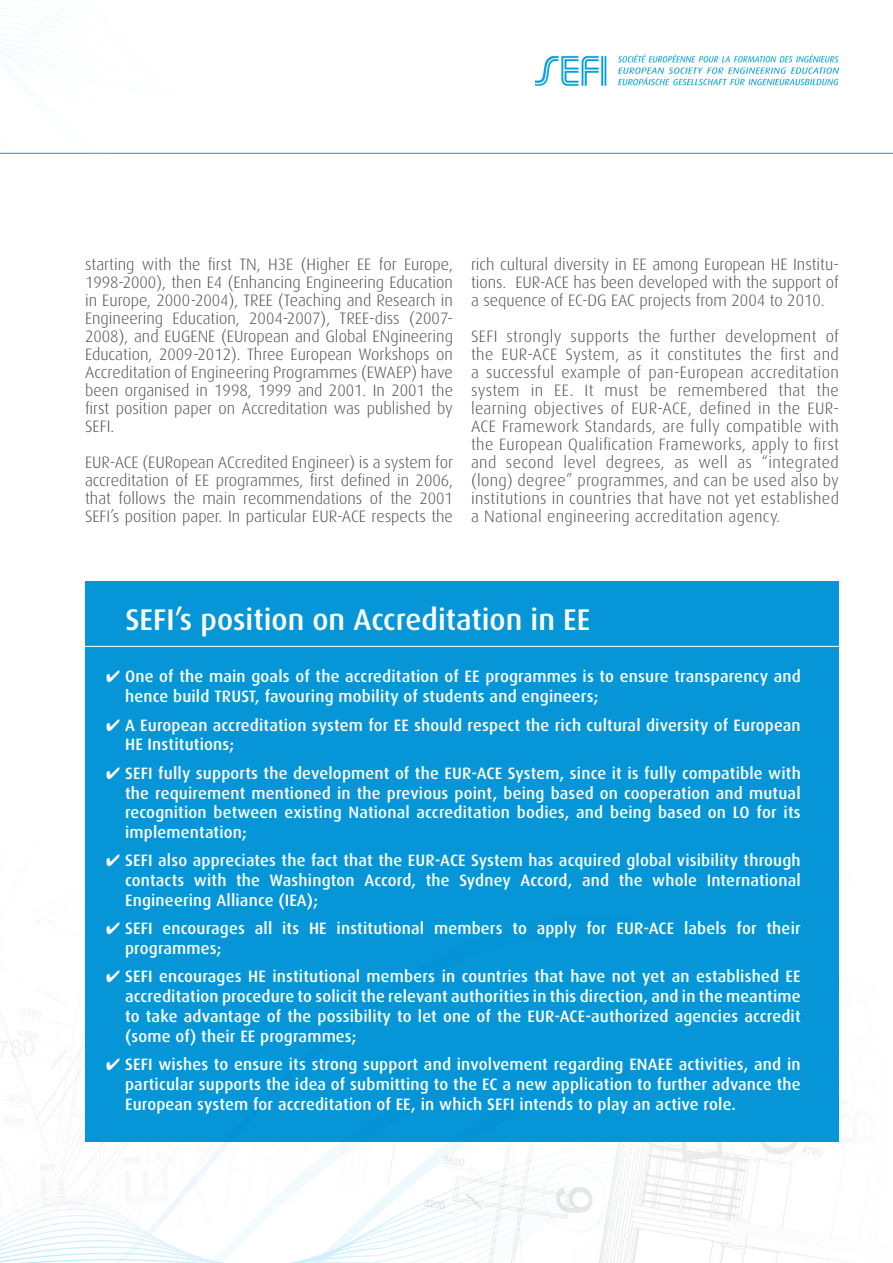
<style>
.page{position:relative;width:893px;height:1263px;background:#fff}
.page>*{position:absolute;margin:0;border:0;box-sizing:border-box;transform-origin:0 0}
.t1{font:500 30px "Dax";color:#fff}
.body{font:500 16.5px/19.8px "Dax";letter-spacing:.01em;color:#fff;text-align:justify}
.body-2{font:300 16.5px/18px "Dax";color:#4b4c4d;text-align:justify}
</style>
<div class="page">
<div style="left:85px;top:581px;width:754px;height:561px;background:#0696d7"></div>
<svg style="left:0;top:1058px;width:833px;height:205px"></svg>
<img style="left:536px;top:54px;width:303px;height:31px">
<hr style="left:0;top:153px;width:893px;height:1px;background:#199bd8">
<hr style="left:85px;top:646px;width:754px;height:1px;background:#fff">
<p class="body-2" style="left:85px;top:255px;width:369px">starting with the first TN, H3E (Higher EE for Europe, 1998-2000), then E4 (Enhancing Engineering Education in Europe, 2000-2004), TREE (Teaching and Research in Engineering Education, 2004-2007), TREE-diss (2007- 2008), and EUGENE (EUropean and Global ENgineering Education, 2009-2012). Three European Workshops on Accreditation of Engineering Programmes (EWAEP) have been organised in 1998, 1999 and 2001. In 2001 the first position paper on Accreditation was published by SEFI.</p>
<p class="body-2" style="left:85px;top:453px;width:369px">EUR-ACE (EURopean ACcredited Engineer) is a system for accreditation of EE programmes, first defined in 2006, that follows the main recommendations of the 2001<br>SEFI’s position paper. In particular EUR-ACE respects the</p>
<p class="body-2" style="left:471px;top:255px;width:369px">rich cultural diversity in EE among European HE Institu&shy;tions. EUR-ACE has been developed with the support of a sequence of EC-DG EAC projects from 2004 to 2010.</p>
<p class="body-2" style="left:471px;top:327px;width:369px">SEFI strongly supports the further development of the EUR-ACE System, as it constitutes the first and a successful example of pan-European accreditation system in EE. It must be remembered that the learning objectives of EUR-ACE, defined in the EUR-ACE Framework Standards, are fully compatible with the European Qualification Frameworks, apply to first and second level degrees, as well as “integrated (long) degree” programmes, and can be used also by institutions in countries that have not yet established a National engineering accreditation agency.</p>
<p class="t1" style="left:125px;top:603px;width:466px">SEFI’s position on Accreditation in EE</p>
<p class="body" style="left:125px;top:667px;width:677px;text-indent:-19px">✔ One of the main goals of the accreditation of EE programmes is to ensure transparency and hence build TRUST, favouring mobility of students and engineers;</p>
<p class="body" style="left:125px;top:715px;width:677px;text-indent:-19px">✔ A European accreditation system for EE should respect the rich cultural diversity of European<br>HE Institutions;</p>
<p class="body" style="left:125px;top:763px;width:677px;text-indent:-19px">✔ SEFI fully supports the development of the EUR-ACE System, since it is fully compatible with the requirement mentioned in the previous point, being based on cooperation and mutual recognition between existing National accreditation bodies, and being based on LO for its implementation;</p>
<p class="body" style="left:125px;top:851px;width:677px;text-indent:-19px">✔ SEFI also appreciates the fact that the EUR-ACE System has acquired global visibility through contacts with the Washington Accord, the Sydney Accord, and the whole International Engineering Alliance (IEA);</p>
<p class="body" style="left:125px;top:919px;width:677px;text-indent:-19px">✔ SEFI encourages all its HE institutional members to apply for EUR-ACE labels for their programmes;</p>
<p class="body" style="left:125px;top:967px;width:677px;text-indent:-19px">✔ SEFI encourages HE institutional members in countries that have not yet an established EE accreditation procedure to solicit the relevant authorities in this direction, and in the meantime to take advantage of the possibility to let one of the EUR-ACE-authorized agencies accredit (some of) their EE programmes;</p>
<p class="body" style="left:125px;top:1055px;width:677px;text-indent:-19px">✔ SEFI wishes to ensure its strong support and involvement regarding ENAEE activities, and in particular supports the idea of submitting to the EC a new application to further advance the European system for accreditation of EE, in which SEFI intends to play an active role.</p>
</div>
